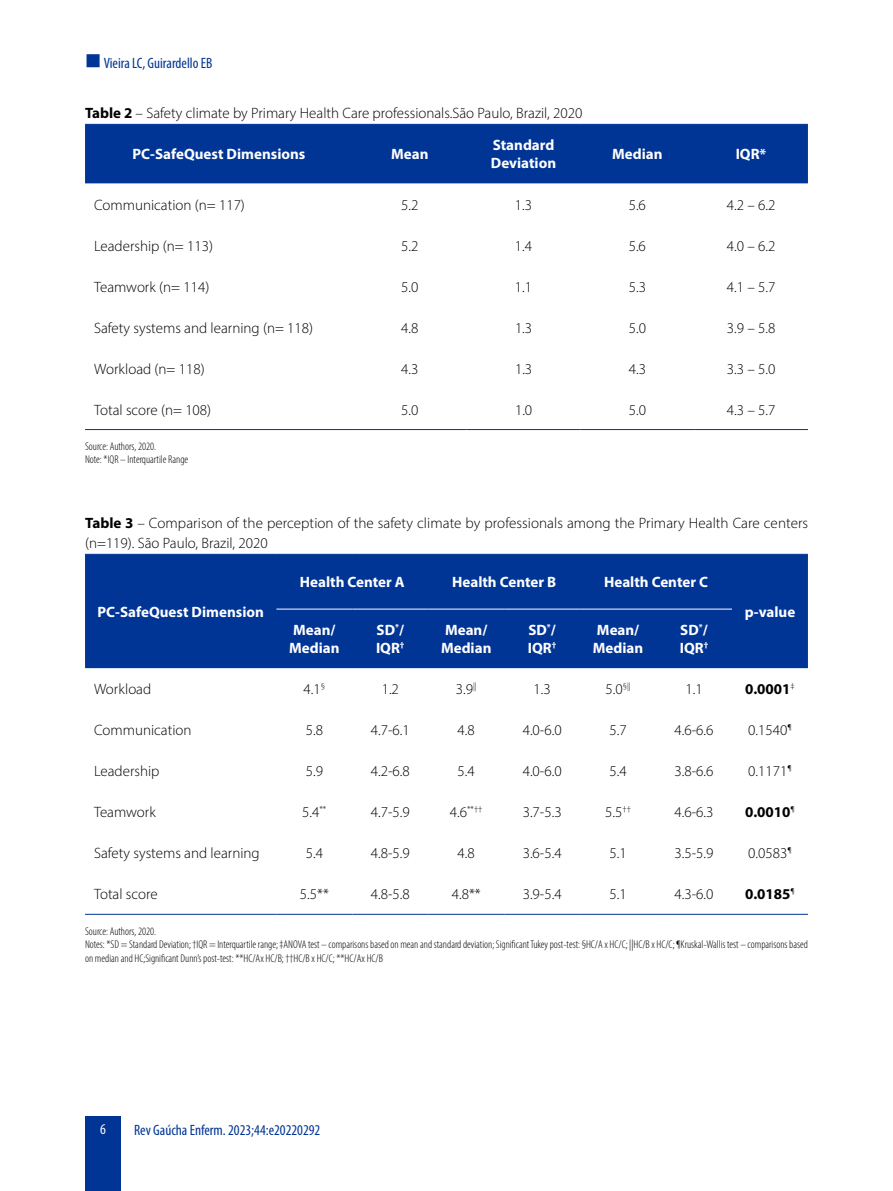
<style>
.page{position:relative;width:893px;height:1191px;background:#fff}
.page>*{position:absolute;margin:0;border:0;box-sizing:border-box;transform-origin:0 0}
.t1{font:300 15px/19.5px "Myriad Pro";color:#000}
.t2{font:700 15px/18px "Myriad Pro";color:#fff}
.t3{font:condensed 15px "Myriad Pro";color:#003595}
.t4{font:700 15px "Myriad Pro";color:#000}
.t5{font:condensed 15px "Myriad Pro";color:#fff}
.t6{font:300 condensed 11.25px/13.5px "Myriad Pro";color:#000}
.t7{font:300 8.7px "Myriad Pro";color:#000}
.s1{font-weight:700}
.s2{font-size:15px}
</style>
<div class="page">
<div style="left:85px;top:1116px;width:36px;height:75px;background:#003595"></div>
<div style="left:85px;top:125px;width:723px;height:58px;background:#003595"></div>
<hr style="left:85px;top:124px;width:268px;height:1px;background:#003595">
<hr style="left:353px;top:124px;width:114px;height:1px;background:#003595">
<hr style="left:467px;top:124px;width:113px;height:1px;background:#003595">
<hr style="left:580px;top:124px;width:114px;height:1px;background:#003595">
<hr style="left:694px;top:124px;width:114px;height:1px;background:#003595">
<hr style="left:85px;top:429px;width:268px;height:1px;background:#003595">
<hr style="left:353px;top:429px;width:114px;height:1px;background:#003595">
<hr style="left:467px;top:429px;width:113px;height:1px;background:#003595">
<hr style="left:580px;top:429px;width:114px;height:1px;background:#003595">
<hr style="left:694px;top:429px;width:114px;height:1px;background:#003595">
<div style="left:85px;top:555px;width:723px;height:113px;background:#003595"></div>
<hr style="left:85px;top:554px;width:191px;height:1px;background:#003595">
<hr style="left:276px;top:554px;width:76px;height:1px;background:#003595">
<hr style="left:352px;top:554px;width:76px;height:1px;background:#003595">
<hr style="left:428px;top:554px;width:76px;height:1px;background:#003595">
<hr style="left:504px;top:554px;width:76px;height:1px;background:#003595">
<hr style="left:580px;top:554px;width:76px;height:1px;background:#003595">
<hr style="left:656px;top:554px;width:76px;height:1px;background:#003595">
<hr style="left:732px;top:554px;width:76px;height:1px;background:#003595">
<hr style="left:85px;top:914px;width:191px;height:1px;background:#003595">
<hr style="left:276px;top:914px;width:76px;height:1px;background:#003595">
<hr style="left:352px;top:914px;width:76px;height:1px;background:#003595">
<hr style="left:428px;top:914px;width:76px;height:1px;background:#003595">
<hr style="left:504px;top:914px;width:76px;height:1px;background:#003595">
<hr style="left:580px;top:914px;width:76px;height:1px;background:#003595">
<hr style="left:656px;top:914px;width:76px;height:1px;background:#003595">
<hr style="left:732px;top:914px;width:76px;height:1px;background:#003595">
<hr style="left:276px;top:609px;width:76px;height:1px;background:#fff">
<hr style="left:352px;top:609px;width:76px;height:1px;background:#fff">
<hr style="left:428px;top:609px;width:76px;height:1px;background:#fff">
<hr style="left:504px;top:609px;width:76px;height:1px;background:#fff">
<hr style="left:580px;top:609px;width:76px;height:1px;background:#fff">
<hr style="left:656px;top:609px;width:76px;height:1px;background:#fff">
<p class="t3" style="left:104px;top:54px;width:110px">Vieira LC, Guirardello EB</p>
<p class="t1" style="left:85px;top:103px;width:499px"><span class="s1">Table 2</span> – Safety climate by Primary Health Care professionals.São Paulo, Brazil, 2020</p>
<p class="t2" style="left:133px;top:145px;width:174px">PC-SafeQuest Dimensions</p>
<p class="t2" style="left:391px;top:145px;width:39px">Mean</p>
<p class="t2" style="left:491px;top:136px;width:67px">Standard<br>Deviation</p>
<p class="t2" style="left:612px;top:145px;width:52px">Median</p>
<p class="t2" style="left:736px;top:145px;width:32px">IQR*</p>
<p class="t1" style="left:94px;top:195px;width:152px">Communication (n= 117)</p>
<p class="t1" style="left:401px;top:195px;width:19px">5.2</p>
<p class="t1" style="left:515px;top:195px;width:19px">1.3</p>
<p class="t1" style="left:629px;top:195px;width:19px">5.6</p>
<p class="t1" style="left:727px;top:195px;width:50px">4.2 – 6.2</p>
<p class="t1" style="left:94px;top:236px;width:120px">Leadership (n= 113)</p>
<p class="t1" style="left:401px;top:236px;width:19px">5.2</p>
<p class="t1" style="left:515px;top:236px;width:19px">1.4</p>
<p class="t1" style="left:629px;top:236px;width:19px">5.6</p>
<p class="t1" style="left:727px;top:236px;width:50px">4.0 – 6.2</p>
<p class="t1" style="left:94px;top:277px;width:117px">Teamwork (n= 114)</p>
<p class="t1" style="left:401px;top:277px;width:19px">5.0</p>
<p class="t1" style="left:515px;top:277px;width:19px">1.1</p>
<p class="t1" style="left:629px;top:277px;width:19px">5.3</p>
<p class="t1" style="left:727px;top:277px;width:50px">4.1 – 5.7</p>
<p class="t1" style="left:94px;top:318px;width:221px">Safety systems and learning (n= 118)</p>
<p class="t1" style="left:401px;top:318px;width:19px">4.8</p>
<p class="t1" style="left:515px;top:318px;width:19px">1.3</p>
<p class="t1" style="left:629px;top:318px;width:19px">5.0</p>
<p class="t1" style="left:727px;top:318px;width:50px">3.9 – 5.8</p>
<p class="t1" style="left:94px;top:359px;width:112px">Workload (n= 118)</p>
<p class="t1" style="left:401px;top:359px;width:19px">4.3</p>
<p class="t1" style="left:515px;top:359px;width:19px">1.3</p>
<p class="t1" style="left:629px;top:359px;width:19px">4.3</p>
<p class="t1" style="left:727px;top:359px;width:50px">3.3 – 5.0</p>
<p class="t1" style="left:94px;top:400px;width:119px">Total score (n= 108)</p>
<p class="t1" style="left:401px;top:400px;width:19px">5.0</p>
<p class="t1" style="left:515px;top:400px;width:19px">1.0</p>
<p class="t1" style="left:629px;top:400px;width:19px">5.0</p>
<p class="t1" style="left:727px;top:400px;width:50px">4.3 – 5.7</p>
<p class="t6" style="left:85px;top:439px;width:105px">Source: Authors, 2020.<br>Note: *IQR – Interquartile Range</p>
<p class="t1" style="left:85px;top:513px;width:725px"><span class="s1">Table 3</span> – Comparison of the perception of the safety climate by professionals among the Primary Health Care centers (n=119). São Paulo, Brazil, 2020</p>
<p class="t2" style="left:98px;top:602px;width:168px">PC-SafeQuest Dimension</p>
<p class="t2" style="left:300px;top:573px;width:106px">Health Center A</p>
<p class="t2" style="left:452px;top:573px;width:105px">Health Center B</p>
<p class="t2" style="left:604px;top:573px;width:105px">Health Center C</p>
<p class="t2" style="left:289px;top:620px;width:52px">Mean/<br>Median</p>
<p class="t2" style="left:376px;top:620px;width:30px">SD<sup>*</sup>/<br>IQR<sup>†</sup></p>
<p class="t2" style="left:441px;top:620px;width:52px">Mean/<br>Median</p>
<p class="t2" style="left:528px;top:620px;width:30px">SD<sup>*</sup>/<br>IQR<sup>†</sup></p>
<p class="t2" style="left:593px;top:620px;width:52px">Mean/<br>Median</p>
<p class="t2" style="left:680px;top:620px;width:30px">SD<sup>*</sup>/<br>IQR<sup>†</sup></p>
<p class="t2" style="left:745px;top:602px;width:52px">p-value</p>
<p class="t1" style="left:94px;top:679px;width:59px">Workload</p>
<p class="t1" style="left:304px;top:679px;width:23px">4.1<sup>§</sup></p>
<p class="t1" style="left:382px;top:679px;width:19px">1.2</p>
<p class="t1" style="left:456px;top:679px;width:22px">3.9<sup>||</sup></p>
<p class="t1" style="left:534px;top:679px;width:19px">1.3</p>
<p class="t1" style="left:605px;top:679px;width:27px">5.0<sup>§||</sup></p>
<p class="t1" style="left:685px;top:679px;width:19px">1.1</p>
<p class="t4" style="left:745px;top:679px;width:51px">0.0001<sup>‡</sup></p>
<p class="t1" style="left:94px;top:720px;width:99px">Communication</p>
<p class="t1" style="left:306px;top:720px;width:19px">5.8</p>
<p class="t1" style="left:371px;top:720px;width:40px">4.7-6.1</p>
<p class="t1" style="left:458px;top:720px;width:19px">4.8</p>
<p class="t1" style="left:523px;top:720px;width:40px">4.0-6.0</p>
<p class="t1" style="left:609px;top:720px;width:19px">5.7</p>
<p class="t1" style="left:675px;top:720px;width:40px">4.6-6.6</p>
<p class="t1" style="left:748px;top:720px;width:45px">0.1540<sup>¶</sup></p>
<p class="t1" style="left:94px;top:761px;width:67px">Leadership</p>
<p class="t1" style="left:306px;top:761px;width:19px">5.9</p>
<p class="t1" style="left:371px;top:761px;width:40px">4.2-6.8</p>
<p class="t1" style="left:458px;top:761px;width:19px">5.4</p>
<p class="t1" style="left:523px;top:761px;width:40px">4.0-6.0</p>
<p class="t1" style="left:609px;top:761px;width:19px">5.4</p>
<p class="t1" style="left:675px;top:761px;width:40px">3.8-6.6</p>
<p class="t1" style="left:748px;top:761px;width:45px">0.1171<sup>¶</sup></p>
<p class="t1" style="left:94px;top:802px;width:63px">Teamwork</p>
<p class="t1" style="left:302px;top:802px;width:26px">5.4<sup>**</sup></p>
<p class="t1" style="left:371px;top:802px;width:40px">4.7-5.9</p>
<p class="t7" style="left:450px;top:804px;width:34px"><span class="s2">4.6</span>**††</p>
<p class="t1" style="left:523px;top:802px;width:40px">3.7-5.3</p>
<p class="t1" style="left:605px;top:802px;width:27px">5.5<sup>††</sup></p>
<p class="t1" style="left:674px;top:802px;width:40px">4.6-6.3</p>
<p class="t4" style="left:745px;top:802px;width:51px">0.0010<sup>¶</sup></p>
<p class="t1" style="left:94px;top:843px;width:167px">Safety systems and learning</p>
<p class="t1" style="left:306px;top:843px;width:19px">5.4</p>
<p class="t1" style="left:371px;top:843px;width:40px">4.8-5.9</p>
<p class="t1" style="left:458px;top:843px;width:19px">4.8</p>
<p class="t1" style="left:523px;top:843px;width:40px">3.6-5.4</p>
<p class="t1" style="left:609px;top:843px;width:19px">5.1</p>
<p class="t1" style="left:675px;top:843px;width:40px">3.5-5.9</p>
<p class="t1" style="left:748px;top:843px;width:45px">0.0583<sup>¶</sup></p>
<p class="t1" style="left:94px;top:884px;width:65px">Total score</p>
<p class="t1" style="left:300px;top:884px;width:30px">5.5**</p>
<p class="t1" style="left:371px;top:884px;width:40px">4.8-5.8</p>
<p class="t1" style="left:452px;top:884px;width:30px">4.8**</p>
<p class="t1" style="left:523px;top:884px;width:40px">3.9-5.4</p>
<p class="t1" style="left:609px;top:884px;width:19px">5.1</p>
<p class="t1" style="left:675px;top:884px;width:40px">4.3-6.0</p>
<p class="t4" style="left:745px;top:884px;width:51px">0.0185<sup>¶</sup></p>
<p class="t6" style="left:85px;top:924px;width:724px">Source: Authors, 2020.<br>Notes: *SD = Standard Deviation; †IQR = Interquartile range; ‡ANOVA test – comparisons based on mean and standard deviation; Significant Tukey post-test: §HC/A x HC/C; ||HC/B x HC/C; ¶Kruskal-Wallis test – comparisons based on median and HC;Significant Dunn’s post-test: **HC/Ax HC/B; ††HC/B x HC/C; **HC/Ax HC/B</p>
<p class="t5" style="left:100px;top:1120px;width:7px">6</p>
<p class="t3" style="left:134px;top:1121px;width:188px">Rev Gaúcha Enferm. 2023;44:e20220292</p>
</div>
